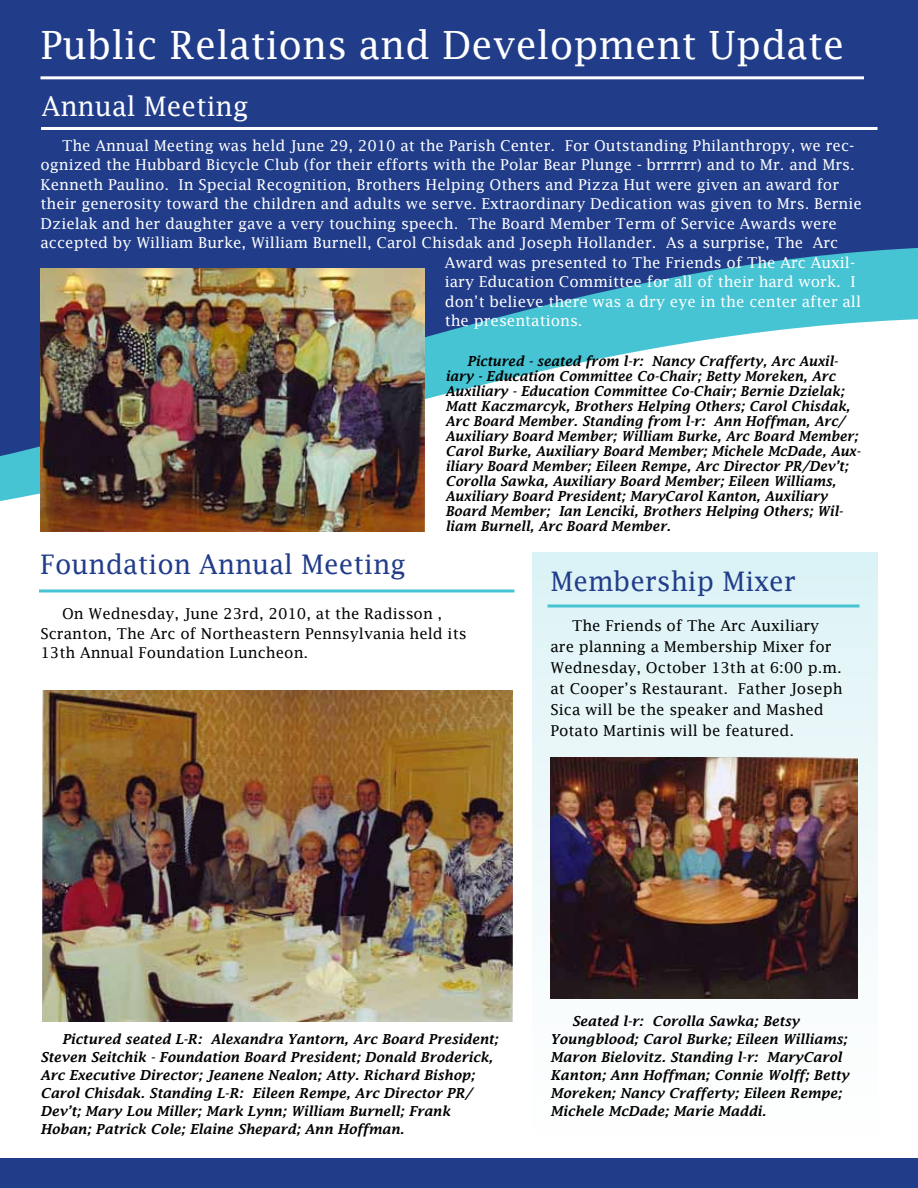
<style>
.page{position:relative;width:918px;height:1188px;background:#fff}
.page>*{position:absolute;margin:0;border:0;box-sizing:border-box;transform-origin:0 0}
.t1{font:39px "Lucida Fax";color:#fff}
.t2{font:27px "Lucida Fax";color:#213d8a}
.t3{font:27px "Lucida Fax";color:#fff}
.t4{font:15px "Lucida Fax";color:#fff}
.t5{font:15px/21px "Lucida Fax";color:#000}
.t6{font:italic 600 13.5px/15px "Lucida Fax";color:#000}
</style>
<div class="page">
<svg style="left:0;top:0;width:918px;height:532px;fill:#213d8a"></svg>
<div style="left:532px;top:552px;width:346px;height:584px;background:linear-gradient(to bottom,#ddf3f6,#fffffe)"></div>
<hr style="left:40px;top:76px;width:824px;height:3px;background:#fff">
<hr style="left:41px;top:127px;width:837px;height:3px;background:#fff">
<img style="left:42px;top:690px;width:471px;height:332px">
<img style="left:550px;top:758px;width:308px;height:241px">
<hr style="left:39px;top:590px;width:475px;height:2px;background:#46c4d4">
<img style="left:40px;top:268px;width:384px;height:264px">
<svg style="left:548px;top:604px;width:312px;height:4px"></svg>
<div style="left:0;top:1159px;width:918px;height:29px;background:#213d8a"></div>
<h1 class="t1" style="left:40px;top:21px;width:805px">Public Relations and Development Update</h1>
<h2 class="t3" style="left:42px;top:90px;width:208px">Annual Meeting</h2>
<p class="t4" style="left:62px;top:136px;width:794px">The Annual Meeting was held June 29, 2010 at the Parish Center. For Outstanding Philanthropy, we rec-</p>
<p class="t4" style="left:41px;top:156px;width:816px">ognized the Hubbard Bicycle Club (for their efforts with the Polar Bear Plunge - brrrrrr) and to Mr. and Mrs.</p>
<p class="t4" style="left:41px;top:175px;width:800px">Kenneth Paulino. In Special Recognition, Brothers Helping Others and Pizza Hut were given an award for</p>
<p class="t4" style="left:41px;top:195px;width:823px">their generosity toward the children and adults we serve. Extraordinary Dedication was given to Mrs. Bernie</p>
<p class="t4" style="left:41px;top:214px;width:798px">Dzielak and her daughter gave a very touching speech. The Board Member Term of Service Awards were</p>
<p class="t4" style="left:41px;top:234px;width:799px">accepted by William Burke, William Burnell, Carol Chisdak and Joseph Hollander. As a surprise, The Arc</p>
<p class="t4" style="left:445px;top:253px;width:412px">Award was presented to The Friends of The Arc Auxil-</p>
<p class="t4" style="left:445px;top:273px;width:412px">iary Education Committee for all of their hard work. I</p>
<p class="t4" style="left:445px;top:292px;width:418px">don’t believe there was a dry eye in the center after all</p>
<p class="t4" style="left:445px;top:312px;width:139px">the presentations.</p>
<p class="t6" style="left:446px;top:353px;width:417px;text-indent:22px">Pictured - seated from l-r: Nancy Crafferty, Arc Auxil&shy;iary - Education Committee Co-Chair; Betty Moreken, Arc Auxiliary - Education Committee Co-Chair; Bernie Dzielak; Matt Kaczmarcyk, Brothers Helping Others; Carol Chisdak, Arc Board Member. Standing from l-r: Ann Hoffman, Arc/ Auxiliary Board Member; William Burke, Arc Board Member; Carol Burke, Auxiliary Board Member; Michele McDade, Aux&shy;iliary Board Member; Eileen Rempe, Arc Director PR/Dev’t; Corolla Sawka, Auxiliary Board Member; Eileen Williams, Auxiliary Board President; MaryCarol Kanton, Auxiliary Board Member; Ian Lenciki, Brothers Helping Others; Wil&shy;liam Burnell, Arc Board Member.</p>
<h2 class="t2" style="left:40px;top:548px;width:367px">Foundation Annual Meeting</h2>
<p class="t5" style="left:40px;top:604px;width:428px;line-height:19.5px;text-indent:22px">On Wednesday, June 23rd, 2010, at the Radisson ,<br>Scranton, The Arc of Northeastern Pennsylvania held its<br>13th Annual Foundation Luncheon.</p>
<h2 class="t2" style="left:550px;top:565px;width:247px">Membership Mixer</h2>
<p class="t5" style="left:550px;top:615px;width:294px;text-indent:22px">The Friends of The Arc Auxiliary are planning a Membership Mixer for Wednesday, October 13th at 6:00 p.m. at Cooper’s Restaurant. Father Joseph Sica will be the speaker and Mashed Potato Martinis will be featured.</p>
<p class="t6" style="left:40px;top:1030px;width:459px;line-height:18px;text-indent:22px">Pictured seated L-R: Alexandra Yantorn, Arc Board President; Steven Seitchik - Foundation Board President; Donald Broderick, Arc Executive Director; Jeanene Nealon; Atty. Richard Bishop; Carol Chisdak. Standing L-R: Eileen Rempe, Arc Director PR/ Dev’t; Mary Lou Miller; Mark Lynn; William Burnell; Frank Hoban; Patrick Cole; Elaine Shepard; Ann Hoffman.</p>
<p class="t6" style="left:550px;top:1012px;width:300px;line-height:18px;text-indent:22px">Seated l-r: Corolla Sawka; Betsy Youngblood; Carol Burke; Eileen Williams; Maron Bielovitz. Standing l-r: MaryCarol Kanton; Ann Hoffman; Connie Wolff; Betty Moreken; Nancy Crafferty; Eileen Rempe; Michele McDade; Marie Maddi.</p>
</div>
